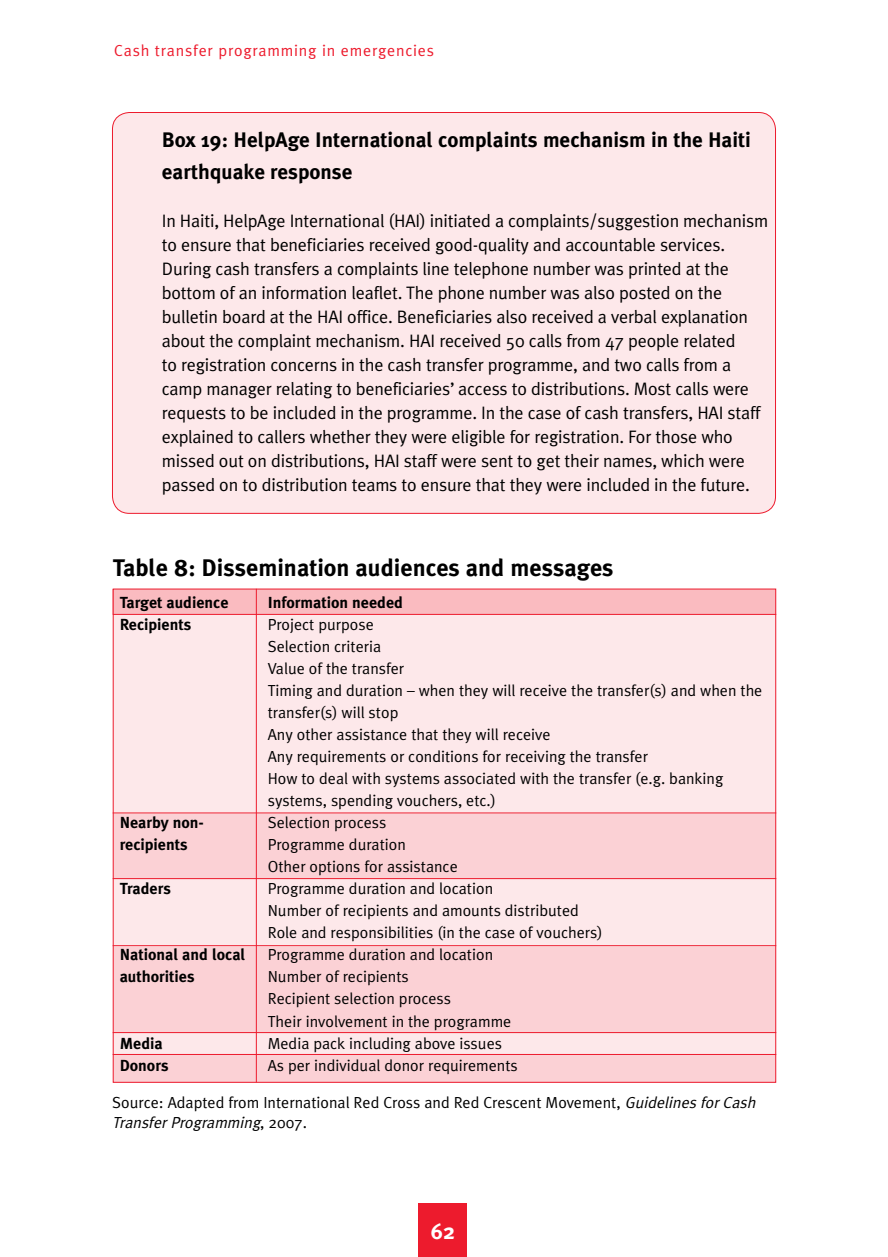
<style>
.page{position:relative;width:888px;height:1257px;background:#fff}
.page>*{position:absolute;margin:0;border:0;box-sizing:border-box;transform-origin:0 0}
.t1{font:700 24px "Meta Plus";color:#000}
.t2{font:700 22px "Meta Plus";color:#fff}
.t3{font:700 21px/32px "Meta Plus";color:#000}
.t4{font:18px/24px "Meta Plus Normal";letter-spacing:-.01em;color:#000}
.t5{font:16px/22px "Meta Plus Normal";color:#000}
.t6{font:700 16px "Meta Plus";color:#000}
.t7{font:16px "Meta Plus Normal";letter-spacing:.05em;color:#ed1b2d}
.s1{font-style:italic}
</style>
<div class="page">
<div style="left:419px;top:1203px;width:48px;height:53px;background:#ed1b2d"></div>
<div style="left:114px;top:946px;width:661px;height:86px;background:#fbd1d5"></div>
<div style="left:114px;top:1032px;width:661px;height:22px;background:#fde8ea"></div>
<div style="left:114px;top:1053px;width:661px;height:29px;background:#fbd1d5"></div>
<div style="left:112px;top:112px;width:663px;height:401px;background:#fde8ea;border-radius:17px"></div>
<div style="left:114px;top:878px;width:661px;height:68px;background:#fde8ea"></div>
<div style="left:114px;top:813px;width:661px;height:65px;background:#fbd1d5"></div>
<div style="left:114px;top:614px;width:661px;height:199px;background:#fde8ea"></div>
<div style="left:113px;top:589px;width:663px;height:25px;background:#fabbc0"></div>
<hr style="left:113px;top:614px;width:663px;height:1px;background:#ed1b2d">
<hr style="left:113px;top:812px;width:663px;height:1px;background:#ed1b2d">
<hr style="left:113px;top:878px;width:663px;height:1px;background:#ed1b2d">
<hr style="left:256px;top:588px;width:1px;height:494px;background:#ed1b2d">
<hr style="left:113px;top:1053px;width:663px;height:1px;background:#ed1b2d">
<hr style="left:113px;top:945px;width:663px;height:1px;background:#ed1b2d">
<hr style="left:113px;top:1031px;width:663px;height:1px;background:#ed1b2d">
<p class="t7" style="left:114px;top:41px;width:321px">Cash transfer programming in emergencies</p>
<p class="t3" style="left:162px;top:124px;width:590px">Box 19: HelpAge International complaints mechanism in the Haiti earthquake response</p>
<p class="t4" style="left:162px;top:208px;width:608px">In Haiti, HelpAge International (HAI) initiated a complaints/suggestion mechanism to ensure that beneficiaries received good-quality and accountable services.<br>During cash transfers a complaints line telephone number was printed at the bottom of an information leaflet. The phone number was also posted on the bulletin board at the HAI office. Beneficiaries also received a verbal explanation about the complaint mechanism. HAI received 50 calls from 47 people related<br>to registration concerns in the cash transfer programme, and two calls from a camp manager relating to beneficiaries’ access to distributions. Most calls were requests to be included in the programme. In the case of cash transfers, HAI staff explained to callers whether they were eligible for registration. For those who missed out on distributions, HAI staff were sent to get their names, which were passed on to distribution teams to ensure that they were included in the future.</p>
<h1 class="t1" style="left:113px;top:553px;width:502px">Table 8: Dissemination audiences and messages</h1>
<p class="t6" style="left:120px;top:593px;width:110px">Target audience</p>
<p class="t6" style="left:268px;top:593px;width:137px">Information needed</p>
<p class="t6" style="left:120px;top:615px;width:73px">Recipients</p>
<p class="t5" style="left:268px;top:613px;width:496px">Project purpose<br>Selection criteria<br>Value of the transfer<br>Timing and duration – when they will receive the transfer(s) and when the transfer(s) will stop<br>Any other assistance that they will receive<br>Any requirements or conditions for receiving the transfer<br>How to deal with systems associated with the transfer (e.g. banking systems, spending vouchers, etc.)</p>
<p class="t6" style="left:120px;top:813px;width:86px">Nearby non-</p>
<p class="t5" style="left:268px;top:811px;width:120px">Selection process</p>
<p class="t6" style="left:120px;top:835px;width:69px">recipients</p>
<p class="t5" style="left:268px;top:833px;width:191px">Programme duration<br>Other options for assistance</p>
<p class="t6" style="left:120px;top:879px;width:53px">Traders</p>
<p class="t5" style="left:268px;top:877px;width:336px">Programme duration and location<br>Number of recipients and amounts distributed<br>Role and responsibilities (in the case of vouchers)</p>
<p class="t6" style="left:120px;top:945px;width:127px">National and local</p>
<p class="t5" style="left:268px;top:943px;width:227px">Programme duration and location</p>
<p class="t6" style="left:120px;top:967px;width:76px">authorities</p>
<p class="t5" style="left:268px;top:965px;width:245px">Number of recipients<br>Recipient selection process<br>Their involvement in the programme</p>
<p class="t6" style="left:120px;top:1033px;width:45px">Media</p>
<p class="t5" style="left:268px;top:1031px;width:236px">Media pack including above issues</p>
<p class="t6" style="left:120px;top:1055px;width:50px">Donors</p>
<p class="t5" style="left:268px;top:1053px;width:251px">As per individual donor requirements</p>
<p class="t5" style="left:112px;top:1092px;width:648px;line-height:20px">Source: Adapted from International Red Cross and Red Crescent Movement, <span class="s1">Guidelines forCash<br>TransferProgramming</span>, 2 0 0 7 .</p>
<p class="t2" style="left:431px;top:1218px;width:13px">62</p>
</div>
